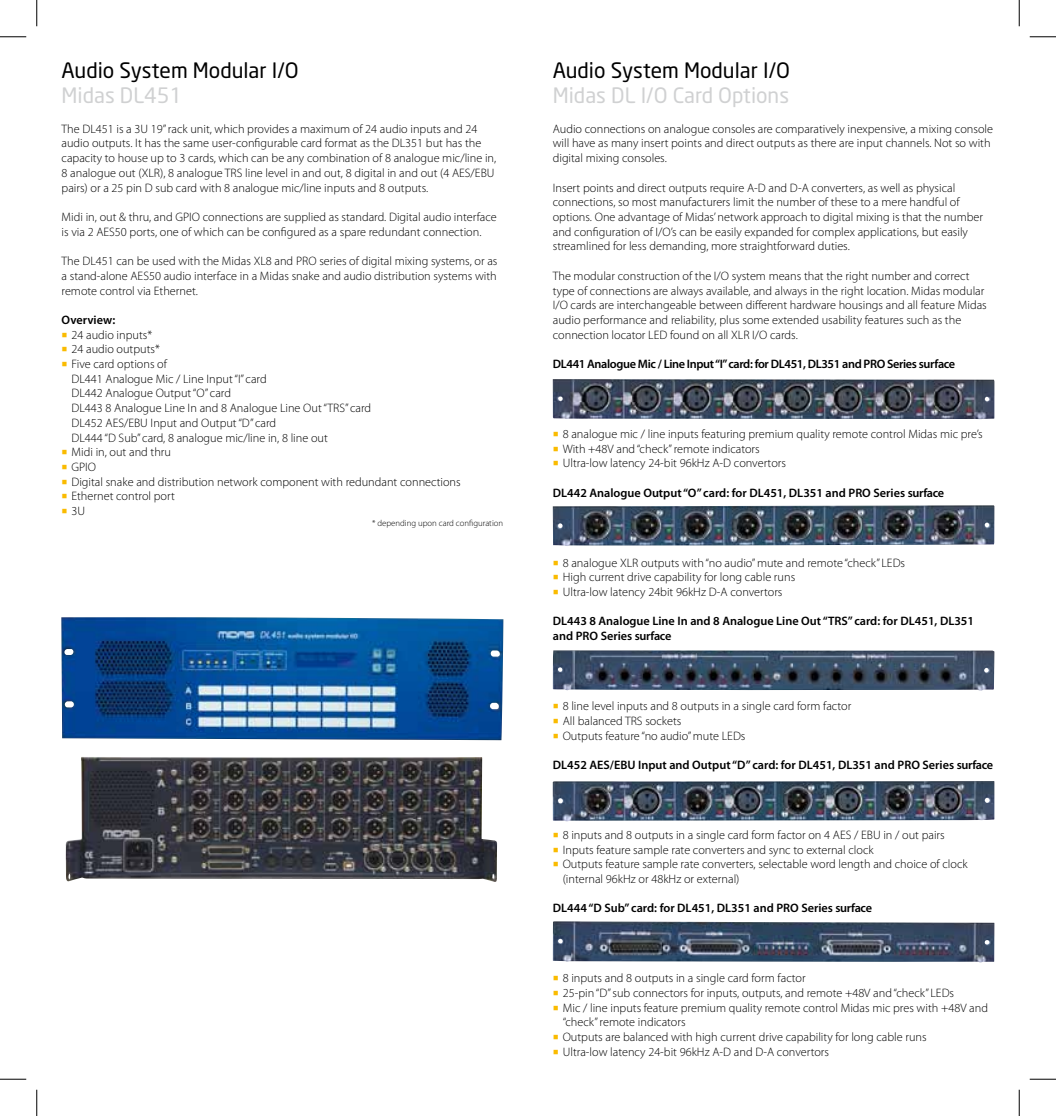
<style>
.page{position:relative;width:1056px;height:1116px;background:#fff}
.page>*{position:absolute;margin:0;border:0;box-sizing:border-box;transform-origin:0 0}
.t1{font:21px "Neo Sans";color:#000}
.t2{font:21px "Neo Sans";color:#d0d1d2}
.t3{font:300 12.25px/14.7px "Myriad Pro";color:#000}
.t4{font:600 12.25px/14.7px "Myriad Pro";color:#000}
.t5{font:600 12.25px "Myriad Pro";letter-spacing:-.03em;color:#000}
.t6{font:300 8.75px "Myriad Pro";color:#000}
</style>
<div class="page">
<img style="left:61px;top:617px;width:442px;height:123px">
<img style="left:65px;top:757px;width:433px;height:125px">
<img style="left:553px;top:505px;width:441px;height:41px">
<img style="left:553px;top:379px;width:441px;height:40px">
<img style="left:553px;top:781px;width:441px;height:41px">
<img style="left:553px;top:921px;width:441px;height:42px">
<img style="left:553px;top:650px;width:441px;height:41px">
<svg style="left:0;top:36px;width:26px;height:1px"></svg>
<svg style="left:1029px;top:36px;width:27px;height:1px"></svg>
<svg style="left:0;top:1078px;width:26px;height:1px"></svg>
<svg style="left:1029px;top:1078px;width:27px;height:1px"></svg>
<svg style="left:36px;top:0;width:1px;height:26px"></svg>
<svg style="left:36px;top:1089px;width:1px;height:26px"></svg>
<svg style="left:1019px;top:0;width:1px;height:26px"></svg>
<svg style="left:1019px;top:1089px;width:1px;height:26px"></svg>
<h1 class="t1" style="left:62px;top:57px;width:239px">Audio System Modular I/O</h1>
<h1 class="t2" style="left:62px;top:83px;width:122px">Midas DL451</h1>
<p class="t3" style="left:62px;top:121px;width:436px">The DL451 is a 3U 19” rack unit, which provides a maximum of 24 audio inputs and 24 audio outputs. It has the same user-configurable card format as the DL351 but has the capacity to house up to 3 cards, which can be any combination of 8 analogue mic/line in, 8 analogue out (XLR), 8 analogue TRS line level in and out, 8 digital in and out (4 AES/EBU pairs) or a 25 pin D sub card with 8 analogue mic/line inputs and 8 outputs.</p>
<p class="t3" style="left:62px;top:209px;width:437px">Midi in, out &amp; thru, and GPIO connections are supplied as standard. Digital audio interface is via 2 AES50 ports, one of which can be configured as a spare redundant connection.</p>
<p class="t3" style="left:62px;top:253px;width:437px;text-align:justify">The DL451 can be used with the Midas XL8 and PRO series of digital mixing systems, or as a stand-alone AES50 audio interface in a Midas snake and audio distribution systems with remote control via Ethernet.</p>
<p class="t4" style="left:62px;top:312px;width:55px">Overview:</p>
<p class="t3" style="left:71px;top:327px;width:391px">24 audio inputs*<br>24 audio outputs*<br>Five card options of<br>DL441 Analogue Mic / Line Input “I” card<br>DL442 Analogue Output “O” card<br>DL443 8 Analogue Line In and 8 Analogue Line Out “TRS” card<br>DL452 AES/EBU Input and Output “D” card<br>DL444 “D Sub” card, 8 analogue mic/line in, 8 line out<br>Midi in, out and thru<br>GPIO<br>Digital snake and distribution network component with redundant connections<br>Ethernet control port<br>3U</p>
<p class="t6" style="left:372px;top:517px;width:133px">* depending upon card configuration</p>
<h1 class="t1" style="left:553px;top:57px;width:239px">Audio System Modular I/O</h1>
<h1 class="t2" style="left:553px;top:83px;width:238px">Midas DL I/O Card Options</h1>
<p class="t3" style="left:553px;top:121px;width:442px">Audio connections on analogue consoles are comparatively inexpensive, a mixing console will have as many insert points and direct outputs as there are input channels. Not so with digital mixing consoles.</p>
<p class="t3" style="left:553px;top:180px;width:432px">Insert points and direct outputs require A-D and D-A converters, as well as physical connections, so most manufacturers limit the number of these to a mere handful of options. One advantage of Midas’ network approach to digital mixing is that the number and configuration of I/O’s can be easily expanded for complex applications, but easily streamlined for less demanding, more straightforward duties.</p>
<p class="t3" style="left:553px;top:268px;width:435px">The modular construction of the I/O system means that the right number and correct type of connections are always available, and always in the right location. Midas modular I/O cards are interchangeable between different hardware housings and all feature Midas audio performance and reliability, plus some extended usability features such as the connection locator LED found on all XLR I/O cards.</p>
<p class="t5" style="left:553px;top:356px;width:404px">DL441 Analogue Mic / Line Input “I” card: for DL451, DL351 and PRO Series surface</p>
<p class="t3" style="left:563px;top:426px;width:421px">8 analogue mic / line inputs featuring premium quality remote control Midas mic pre’s<br>With +48V and “check” remote indicators<br>Ultra-low latency 24-bit 96kHz A-D convertors</p>
<p class="t4" style="left:553px;top:485px;width:393px">DL442 Analogue Output “O” card: for DL451, DL351 and PRO Series surface</p>
<p class="t3" style="left:563px;top:555px;width:344px">8 analogue XLR outputs with “no audio” mute and remote “check” LEDs<br>High current drive capability for long cable runs<br>Ultra-low latency 24bit 96kHz D-A convertors</p>
<p class="t4" style="left:553px;top:613px;width:423px">DL443 8 Analogue Line In and 8 Analogue Line Out “TRS” card: for DL451, DL351 and PRO Series surface</p>
<p class="t3" style="left:563px;top:698px;width:290px">8 line level inputs and 8 outputs in a single card form factor<br>All balanced TRS sockets<br>Outputs feature “no audio” mute LEDs</p>
<p class="t4" style="left:553px;top:757px;width:442px">DL452 AES/EBU Input and Output “D” card: for DL451, DL351 and PRO Series surface</p>
<p class="t3" style="left:563px;top:827px;width:406px">8 inputs and 8 outputs in a single card form factor on 4 AES / EBU in / out pairs Inputs feature sample rate converters and sync to external clock<br>Outputs feature sample rate converters, selectable word length and choice of clock (internal 96kHz or 48kHz or external)</p>
<p class="t4" style="left:553px;top:900px;width:321px">DL444 “D Sub” card: for DL451, DL351 and PRO Series surface</p>
<p class="t3" style="left:563px;top:970px;width:427px">8 inputs and 8 outputs in a single card form factor<br>25-pin “D” sub connectors for inputs, outputs, and remote +48V and “check” LEDs<br>Mic / line inputs feature premium quality remote control Midas mic pres with +48V and “check” remote indicators<br>Outputs are balanced with high current drive capability for long cable runs<br>Ultra-low latency 24-bit 96kHz A-D and D-A convertors</p>
</div>
